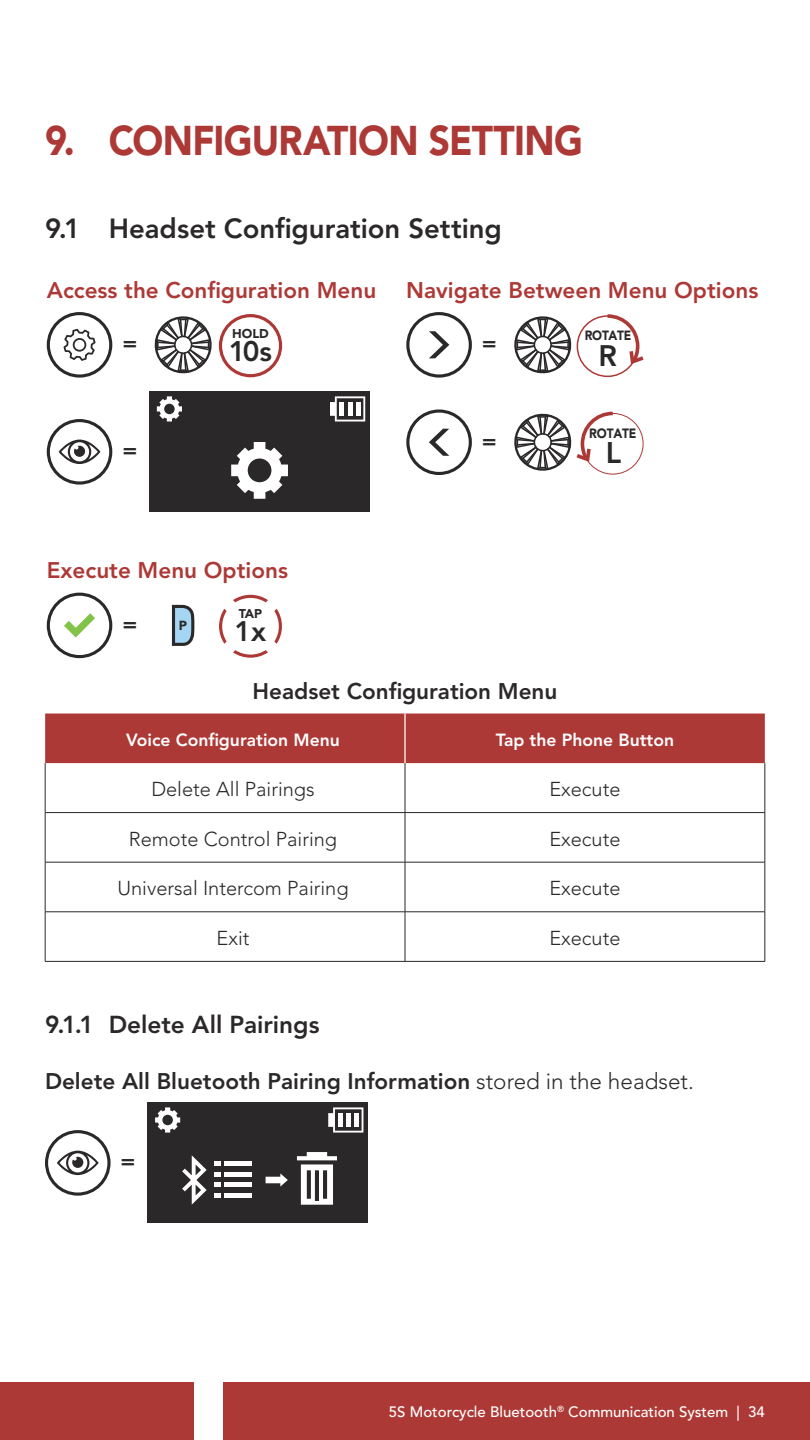
<style>
.page{position:relative;width:810px;height:1440px;background:#fff}
.page>*{position:absolute;margin:0;border:0;box-sizing:border-box;transform-origin:0 0}
.t1{font:900 41.25px "Avenir LT Std";letter-spacing:-.02em;color:#ad3936;scale:.9 1}
.t2{font:800 29.62px "Avenir LT Std";color:#2b2829}
.t3{font:800 29.5px "Avenir LT Std";color:#2b2829}
.t4{font:800 28.25px "Avenir LT Std";color:#2b2829}
.t5{font:800 28.12px "Avenir LT Std";color:#2b2829}
.t6{font:800 27.5px "Avenir LT Std";color:#2b2829}
.t7{font:800 24.38px "Avenir LT Std";color:#2b2829}
.t8{font:800 22.5px "Avenir LT Std";color:#2b2829}
.t9{font:800 22.5px "Avenir LT Std";color:#ad3936}
.t10{font:300 20px "Avenir LT Std";color:#2b2829}
.t11{font:800 17.5px "Avenir LT Std";color:#fff}
.t12{font:500 15px "Avenir LT Std";color:#fff}
.t13{font:900 13.38px "Avenir LT Std";letter-spacing:-.02em;color:#2b2829;scale:.9 1}
.t14{font:900 13.25px "Avenir LT Std";letter-spacing:-.02em;color:#2b2829;scale:.9 1}
.t15{font:900 13px "Avenir LT Std";color:#2b2829}
.t16{font:900 12.75px "Avenir LT Std";color:#2b2829}
.t17{font:900 12.62px "Avenir LT Std";color:#2b2829}
.s1{font-weight:300}
</style>
<div class="page">
<div style="left:0;top:1383px;width:194px;height:57px;background:#ad3936"></div>
<div style="left:223px;top:1383px;width:587px;height:57px;background:#ad3936"></div>
<svg style="left:47px;top:312px;width:65px;height:66px"></svg>
<svg style="left:155px;top:316px;width:57px;height:57px"></svg>
<svg style="left:219px;top:314px;width:63px;height:63px"></svg>
<svg style="left:47px;top:419px;width:65px;height:66px"></svg>
<div style="left:150px;top:392px;width:220px;height:120px;background:#2b2829"></div>
<svg style="left:330px;top:396px;width:35px;height:26px"></svg>
<svg style="left:231px;top:442px;width:57px;height:57px"></svg>
<svg style="left:157px;top:396px;width:25px;height:26px"></svg>
<svg style="left:406px;top:312px;width:66px;height:66px"></svg>
<svg style="left:514px;top:316px;width:57px;height:57px"></svg>
<div style="left:577px;top:315px;width:61px;height:62px;border:2px solid #ad3936;border-radius:50%"></div>
<svg style="left:604px;top:314px;width:40px;height:53px"></svg>
<svg style="left:406px;top:409px;width:66px;height:66px"></svg>
<svg style="left:514px;top:414px;width:57px;height:57px"></svg>
<svg style="left:577px;top:412px;width:36px;height:52px"></svg>
<div style="left:582px;top:413px;width:62px;height:62px;border:1px solid #ad3936;border-radius:50%"></div>
<svg style="left:47px;top:593px;width:65px;height:65px"></svg>
<svg style="left:172px;top:605px;width:22px;height:41px"></svg>
<svg style="left:219px;top:595px;width:63px;height:63px"></svg>
<div style="left:45px;top:714px;width:720px;height:49px;background:#ad3936"></div>
<hr style="left:45px;top:763px;width:1px;height:49px;background:#2b2829">
<hr style="left:405px;top:763px;width:1px;height:49px;background:#2b2829">
<hr style="left:765px;top:763px;width:1px;height:49px;background:#2b2829">
<hr style="left:45px;top:812px;width:360px;height:1px;background:#2b2829">
<hr style="left:45px;top:813px;width:1px;height:49px;background:#2b2829">
<hr style="left:405px;top:812px;width:360px;height:1px;background:#2b2829">
<hr style="left:405px;top:813px;width:1px;height:49px;background:#2b2829">
<hr style="left:765px;top:813px;width:1px;height:49px;background:#2b2829">
<hr style="left:45px;top:862px;width:360px;height:1px;background:#2b2829">
<hr style="left:45px;top:862px;width:1px;height:50px;background:#2b2829">
<hr style="left:405px;top:862px;width:360px;height:1px;background:#2b2829">
<hr style="left:405px;top:862px;width:1px;height:50px;background:#2b2829">
<hr style="left:765px;top:862px;width:1px;height:50px;background:#2b2829">
<hr style="left:45px;top:912px;width:360px;height:1px;background:#2b2829">
<hr style="left:45px;top:912px;width:1px;height:49px;background:#2b2829">
<hr style="left:405px;top:912px;width:360px;height:1px;background:#2b2829">
<hr style="left:405px;top:912px;width:1px;height:49px;background:#2b2829">
<hr style="left:765px;top:912px;width:1px;height:49px;background:#2b2829">
<hr style="left:45px;top:961px;width:360px;height:1px;background:#2b2829">
<hr style="left:405px;top:961px;width:360px;height:1px;background:#2b2829">
<hr style="left:404px;top:714px;width:2px;height:49px;background:#fff">
<svg style="left:45px;top:1130px;width:66px;height:66px"></svg>
<div style="left:148px;top:1103px;width:220px;height:120px;background:#2b2829"></div>
<svg style="left:328px;top:1107px;width:35px;height:26px"></svg>
<svg style="left:155px;top:1107px;width:25px;height:26px"></svg>
<svg style="left:266px;top:1173px;width:22px;height:14px"></svg>
<svg style="left:182px;top:1155px;width:25px;height:50px"></svg>
<svg style="left:215px;top:1162px;width:6px;height:4px"></svg>
<hr style="left:225px;top:1162px;width:27px;height:4px;background:#fff">
<svg style="left:215px;top:1172px;width:6px;height:5px"></svg>
<div style="left:225px;top:1172px;width:27px;height:5px;background:#fff"></div>
<svg style="left:215px;top:1183px;width:6px;height:4px"></svg>
<hr style="left:225px;top:1183px;width:27px;height:4px;background:#fff">
<svg style="left:215px;top:1193px;width:6px;height:5px"></svg>
<div style="left:225px;top:1193px;width:27px;height:5px;background:#fff"></div>
<svg style="left:297px;top:1152px;width:40px;height:53px"></svg>
<h1 class="t1" style="left:45px;top:117px;width:599px">9. CONFIGURATION SETTING</h1>
<h3 class="t6" style="left:45px;top:217px;width:458px">9.1 Headset Configuration Setting</h3>
<p class="t9" style="left:47px;top:281px;width:331px">Access the Configuration Menu</p>
<p class="t8" style="left:122px;top:334px;width:16px">=</p>
<h3 class="t4" style="left:229px;top:335px;width:45px">10s</h3>
<p class="t9" style="left:406px;top:281px;width:354px">Navigate Between Menu Options</p>
<p class="t8" style="left:482px;top:334px;width:16px">=</p>
<p class="t16" style="left:232px;top:326px;width:38px">HOLD</p>
<p class="t14" style="left:585px;top:328px;width:53px">ROTATE</p>
<h3 class="t3" style="left:598px;top:338px;width:20px">R</h3>
<p class="t8" style="left:122px;top:441px;width:16px">=</p>
<p class="t9" style="left:47px;top:561px;width:243px">Execute Menu Options</p>
<p class="t8" style="left:122px;top:614px;width:16px">=</p>
<p class="t15" style="left:179px;top:618px;width:10px">P</p>
<h3 class="t5" style="left:235px;top:615px;width:33px">1x</h3>
<p class="t17" style="left:239px;top:607px;width:25px">TAP</p>
<p class="t8" style="left:482px;top:431px;width:16px">=</p>
<p class="t13" style="left:589px;top:426px;width:54px">ROTATE</p>
<h2 class="t2" style="left:606px;top:436px;width:17px">L</h2>
<p class="t8" style="left:253px;top:682px;width:306px">Headset Configuration Menu</p>
<p class="t11" style="left:126px;top:732px;width:215px">Voice Configuration Menu</p>
<p class="t11" style="left:496px;top:732px;width:180px">Tap the Phone Button</p>
<p class="t10" style="left:151px;top:781px;width:165px">Delete All Pairings</p>
<p class="t10" style="left:549px;top:781px;width:73px">Execute</p>
<p class="t10" style="left:129px;top:830px;width:210px">Remote Control Pairing</p>
<p class="t10" style="left:549px;top:830px;width:73px">Execute</p>
<p class="t10" style="left:117px;top:880px;width:233px">Universal Intercom Pairing</p>
<p class="t10" style="left:549px;top:880px;width:73px">Execute</p>
<p class="t10" style="left:217px;top:930px;width:34px">Exit</p>
<p class="t10" style="left:549px;top:930px;width:73px">Execute</p>
<p class="t7" style="left:45px;top:1015px;width:276px">9.1.1 Delete All Pairings</p>
<p class="t8" style="left:45px;top:1071px;width:650px">Delete All Bluetooth Pairing Information <span class="s1">stored in the headset.</span></p>
<p class="t8" style="left:121px;top:1152px;width:16px">=</p>
<p class="t12" style="left:389px;top:1406px;width:378px">5S Motorcycle Bluetooth<sup>®</sup> Communication System | 34</p>
</div>
